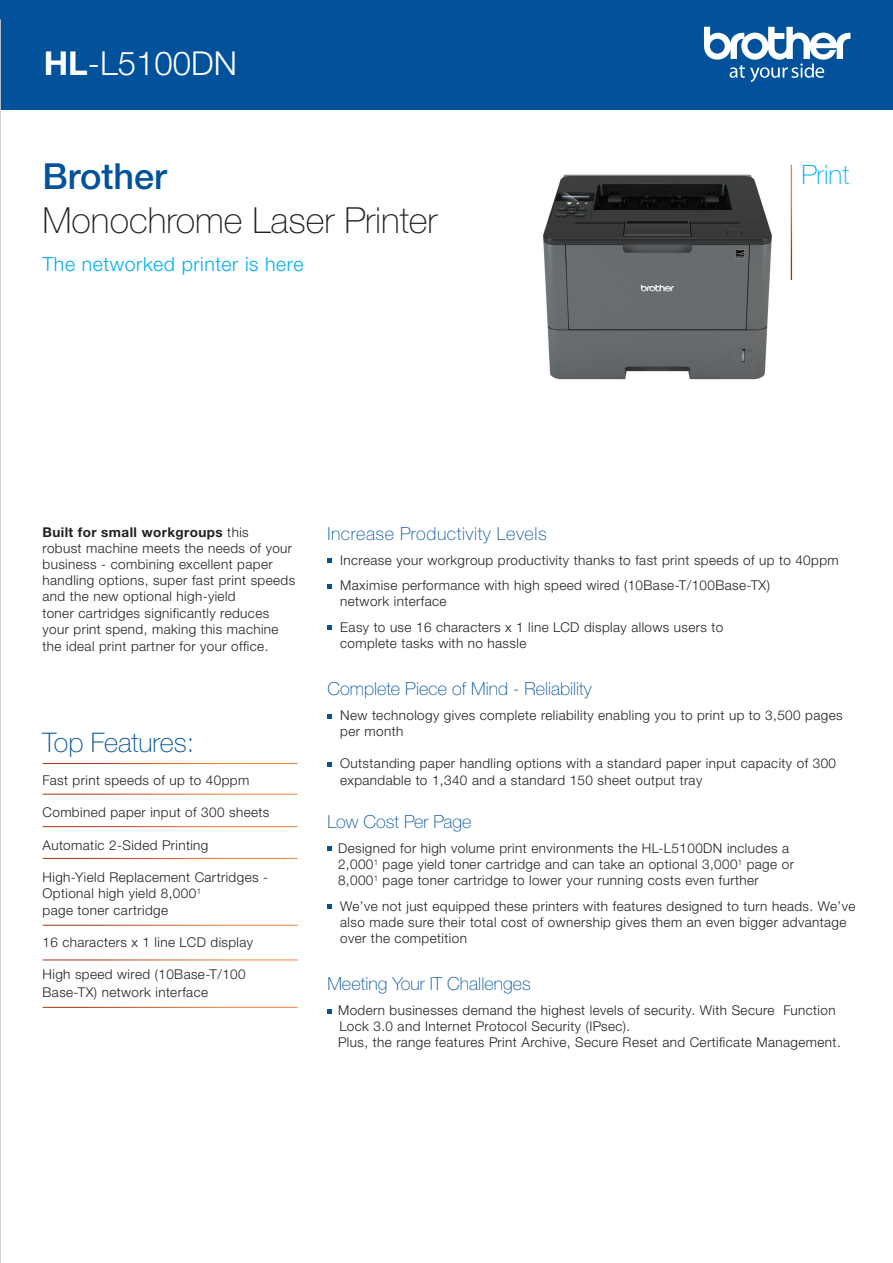
<style>
.page{position:relative;width:893px;height:1263px;background:#fff}
.page>*{position:absolute;margin:0;border:0;box-sizing:border-box;transform-origin:0 0}
.t1{font:100 36px "Helvetica Neue LTW1 G";color:#231f20}
.t2{font:500 36px "Helvetica Neue LTW1 G";color:#01519b}
.t3{font:300 33px "Helvetica Neue LTW1 G";color:#fff}
.t4{font:100 27px "Helvetica Neue LTW1 G";color:#01519b}
.t5{font:100 26.7px "Helvetica Neue LTW1 G";color:#00aeef}
.t6{font:300 19.5px "Helvetica Neue LTW1 G";letter-spacing:.03em;color:#00aeef}
.t7{font:100 18px "Helvetica Neue LTW1 G";color:#01519b}
.t8{font:100 18px "Helvetica Neue LTW1 G";letter-spacing:.03em;color:#01519b}
.t9{font:300 13.5px/16.2px "Helvetica Neue LTW1 G";letter-spacing:.03em;color:#231f20}
.t10{font:700 13.5px "Helvetica Neue LTW1 G";letter-spacing:.03em;color:#231f20}
.s1{font-weight:700}
.s2{font-weight:300}
</style>
<div class="page">
<div style="left:0;top:0;width:893px;height:110px;background:#01519b"></div>
<svg style="left:704px;top:27px;width:146px;height:55px"></svg>
<img style="left:543px;top:164px;width:248px;height:216px">
<hr style="left:0;top:19px;width:1px;height:1244px;background:#cbccce">
<svg style="left:327px;top:558px;width:5px;height:5px"></svg>
<svg style="left:327px;top:584px;width:5px;height:4px"></svg>
<svg style="left:327px;top:625px;width:5px;height:5px"></svg>
<svg style="left:327px;top:714px;width:5px;height:5px"></svg>
<svg style="left:327px;top:762px;width:5px;height:5px"></svg>
<svg style="left:327px;top:846px;width:5px;height:5px"></svg>
<svg style="left:327px;top:904px;width:5px;height:4px"></svg>
<svg style="left:327px;top:1009px;width:5px;height:4px"></svg>
<p class="t3" style="left:44px;top:43px;width:195px"><span class="s1">HL</span>-L5100DN</p>
<p class="t2" style="left:43px;top:155px;width:126px">Brother</p>
<p class="t1" style="left:43px;top:198px;width:396px">Monochrome Laser Printer</p>
<p class="t6" style="left:43px;top:252px;width:263px">The networked printer is here</p>
<p class="t5" style="left:801px;top:158px;width:49px">Print</p>
<p class="t10" style="left:43px;top:523px;width:208px">Built for small workgroups <span class="s2">this</span></p>
<p class="t9" style="left:43px;top:540px;width:251px">robust machine meets the needs of your</p>
<p class="t9" style="left:43px;top:556px;width:232px">business - combining excellent paper</p>
<p class="t9" style="left:43px;top:572px;width:254px">handling options, super fast print speeds</p>
<p class="t9" style="left:43px;top:588px;width:195px">and the new optional high-yield</p>
<p class="t9" style="left:43px;top:605px;width:228px">toner cartridges significantly reduces</p>
<p class="t9" style="left:43px;top:621px;width:238px">your print spend, making this machine</p>
<p class="t9" style="left:43px;top:638px;width:227px">the ideal print partner for your office.</p>
<p class="t4" style="left:43px;top:726px;width:153px">Top Features:</p>
<p class="t9" style="left:43px;top:772px;width:208px">Fast print speeds of up to 40ppm</p>
<p class="t9" style="left:43px;top:804px;width:228px">Combined paper input of 300 sheets</p>
<p class="t9" style="left:43px;top:837px;width:167px">Automatic 2-Sided Printing</p>
<p class="t9" style="left:43px;top:869px;width:227px">High-Yield Replacement Cartridges -</p>
<p class="t9" style="left:43px;top:885px;width:160px">Optional high yield 8,000<sup>1</sup></p>
<p class="t9" style="left:43px;top:902px;width:127px">page toner cartridge</p>
<p class="t9" style="left:43px;top:934px;width:212px">16 characters x 1 line LCD display</p>
<p class="t9" style="left:43px;top:966px;width:205px">High speed wired (10Base-T/100</p>
<p class="t9" style="left:43px;top:983px;width:167px">Base-TX) network interface</p>
<p class="t8" style="left:327px;top:523px;width:221px">Increase Productivity Levels</p>
<p class="t9" style="left:340px;top:552px;width:500px">Increase your workgroup productivity thanks to fast print speeds of up to 40ppm</p>
<p class="t9" style="left:340px;top:577px;width:431px">Maximise performance with high speed wired (10Base-T/100Base-TX)</p>
<p class="t9" style="left:340px;top:593px;width:108px">network interface</p>
<p class="t9" style="left:340px;top:619px;width:385px">Easy to use 16 characters x 1 line LCD display allows users to</p>
<p class="t9" style="left:340px;top:635px;width:188px">complete tasks with no hassle</p>
<p class="t7" style="left:327px;top:677px;width:266px">Complete Piece of Mind - Reliability</p>
<p class="t9" style="left:340px;top:707px;width:504px">New technology gives complete reliability enabling you to print up to 3,500 pages</p>
<p class="t9" style="left:340px;top:723px;width:65px">per month</p>
<p class="t9" style="left:340px;top:755px;width:497px">Outstanding paper handling options with a standard paper input capacity of 300</p>
<p class="t9" style="left:340px;top:772px;width:364px">expandable to 1,340 and a standard 150 sheet output tray</p>
<p class="t7" style="left:327px;top:811px;width:146px">Low Cost Per Page</p>
<p class="t9" style="left:338px;top:840px;width:453px">Designed for high volume print environments the HL-L5100DN includes a</p>
<p class="t9" style="left:338px;top:856px;width:457px">2,000<sup>1</sup> page yield toner cartridge and can take an optional 3,000<sup>1</sup> page or</p>
<p class="t9" style="left:338px;top:872px;width:422px">8,000<sup>1</sup> page toner cartridge to lower your running costs even further</p>
<p class="t9" style="left:340px;top:898px;width:517px">We’ve not just equipped these printers with features designed to turn heads. We’ve</p>
<p class="t9" style="left:340px;top:914px;width:508px">also made sure their total cost of ownership gives them an even bigger advantage</p>
<p class="t9" style="left:340px;top:930px;width:128px">over the competition</p>
<p class="t7" style="left:327px;top:973px;width:205px">Meeting Your IT Challenges</p>
<p class="t9" style="left:338px;top:1002px;width:499px">Modern businesses demand the highest levels of security. With Secure Function<br>Lock 3.0 and Internet Protocol Security (IPsec).</p>
<p class="t9" style="left:338px;top:1034px;width:504px">Plus, the range features Print Archive, Secure Reset and Certificate Management.</p>
</div>
